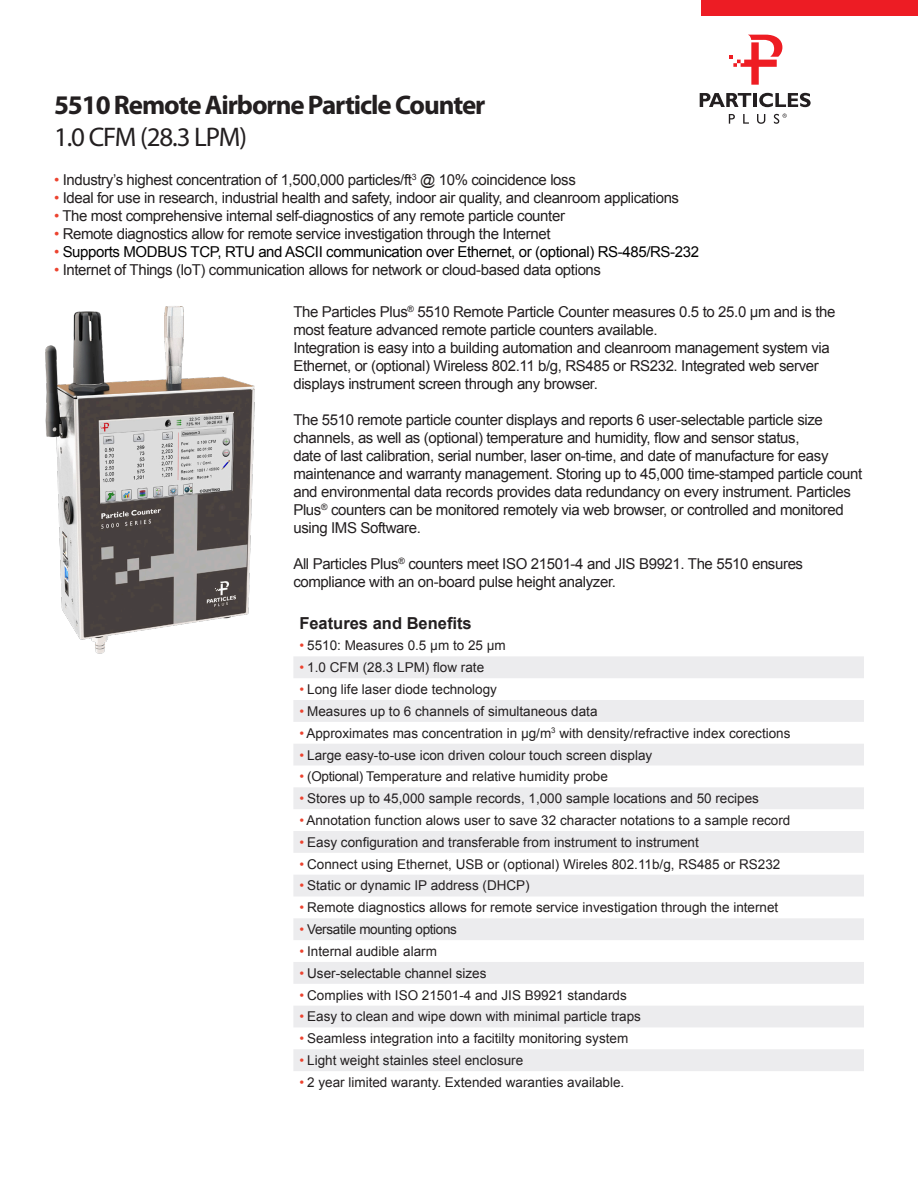
<style>
.page{position:relative;width:918px;height:1188px;background:#fff}
.page>*{position:absolute;margin:0;border:0;box-sizing:border-box;transform-origin:0 0}
.t1{font:700 27px "Myriad Pro";letter-spacing:-.04em;color:#231f20}
.t2{font:27px "Myriad Pro";letter-spacing:-.04em;color:#231f20}
.t3{font:700 16.5px "Arial";color:#231f20}
.t4{font:15px/18px "Arial";letter-spacing:-.025em;color:#231f20}
.t5{font:15px "Arial";letter-spacing:-.025em;color:#000}
.t6{font:13.5px "Arial";color:#231f20}
.t7{font:13.5px "Arial";letter-spacing:-.025em;color:#231f20}
.s1{color:#ec432f}
</style>
<div class="page">
<svg style="left:729px;top:35px;width:53px;height:50px"></svg>
<svg style="left:729px;top:114px;width:6px;height:10px"></svg>
<svg style="left:743px;top:114px;width:6px;height:10px"></svg>
<svg style="left:757px;top:114px;width:8px;height:10px"></svg>
<svg style="left:774px;top:114px;width:13px;height:10px"></svg>
<svg style="left:700px;top:93px;width:51px;height:14px"></svg>
<hr style="left:753px;top:93px;width:4px;height:14px;background:#231f20">
<svg style="left:759px;top:93px;width:52px;height:14px"></svg>
<div style="left:701px;top:0;width:217px;height:15px;background:#ed1c24"></div>
<svg style="left:293px;top:656px;width:571px;height:415px;fill:#ececee"></svg>
<img style="left:45px;top:306px;width:210px;height:348px">
<p class="t1" style="left:54px;top:87px;width:433px">5510 Remote Airborne Particle Counter</p>
<p class="t2" style="left:54px;top:120px;width:195px">1.0 CFM (28.3 LPM)</p>
<p class="t4" style="left:54px;top:171px;width:523px"><span class="s1">•</span> Industry’s highest concentration of 1,500,000 particles/ft<sup>3</sup> @ 10% coincidence loss</p>
<p class="t4" style="left:54px;top:189px;width:627px"><span class="s1">•</span> Ideal for use in research, industrial health and safety, indoor air quality, and cleanroom applications</p>
<p class="t4" style="left:54px;top:207px;width:513px"><span class="s1">•</span> The most comprehensive internal self-diagnostics of any remote particle counter</p>
<p class="t4" style="left:54px;top:225px;width:498px"><span class="s1">•</span> Remote diagnostics allow for remote service investigation through the Internet</p>
<p class="t5" style="left:54px;top:242px;width:647px"><span class="s1">•</span> Supports MODBUS TCP, RTU and ASCII communication over Ethernet, or (optional) RS-485/RS-232</p>
<p class="t4" style="left:54px;top:261px;width:549px"><span class="s1">•</span> Internet of Things (loT) communication allows for network or cloud-based data options</p>
<p class="t4" style="left:293px;top:302px;width:544px">The Particles Plus<sup>®</sup> 5510 Remote Particle Counter measures 0.5 to 25.0 μm and is the most feature advanced remote particle counters available.</p>
<p class="t4" style="left:293px;top:338px;width:538px">Integration is easy into a building automation and cleanroom management system via<br>Ethernet, or (optional) Wireless 802.11 b/g, RS485 or RS232. Integrated web server displays instrument screen through any browser.</p>
<p class="t4" style="left:293px;top:410px;width:570px">The 5510 remote particle counter displays and reports 6 user-selectable particle size channels, as well as (optional) temperature and humidity, flow and sensor status,<br>date of last calibration, serial number, laser on-time, and date of manufacture for easy maintenance and warranty management. Storing up to 45,000 time-stamped particle count and environmental data records provides data redundancy on every instrument. Particles Plus<sup>®</sup> counters can be monitored remotely via web browser, or controlled and monitored using IMS Software.</p>
<p class="t4" style="left:293px;top:554px;width:511px">All Particles Plus<sup>®</sup> counters meet ISO 21501-4 and JIS B9921. The 5510 ensures compliance with an on-board pulse height analyzer.</p>
<p class="t3" style="left:299px;top:612px;width:174px">Features and Benefits</p>
<p class="t6" style="left:299px;top:637px;width:208px"><span class="s1">•</span> 5510: Measures 0.5 μm to 25 μm</p>
<p class="t6" style="left:299px;top:659px;width:186px"><span class="s1">•</span> 1.0 CFM (28.3 LPM) flow rate</p>
<p class="t6" style="left:299px;top:680px;width:199px"><span class="s1">•</span> Long life laser diode technology</p>
<p class="t6" style="left:299px;top:702px;width:300px"><span class="s1">•</span> Measures up to 6 channels of simultaneous data</p>
<p class="t6" style="left:299px;top:724px;width:493px"><span class="s1">•</span> Approximates mas concentration in μg/m<sup>3</sup> with density/refractive index corections</p>
<p class="t6" style="left:299px;top:746px;width:354px"><span class="s1">•</span> Large easy-to-use icon driven colour touch screen display</p>
<p class="t6" style="left:299px;top:768px;width:310px"><span class="s1">•</span> (Optional) Temperature and relative humidity probe</p>
<p class="t6" style="left:299px;top:790px;width:461px"><span class="s1">•</span> Stores up to 45,000 sample records, 1,000 sample locations and 50 recipes</p>
<p class="t6" style="left:299px;top:811px;width:493px"><span class="s1">•</span> Annotation function alows user to save 32 character notations to a sample record</p>
<p class="t6" style="left:299px;top:833px;width:401px"><span class="s1">•</span> Easy configuration and transferable from instrument to instrument</p>
<p class="t6" style="left:299px;top:855px;width:483px"><span class="s1">•</span> Connect using Ethernet, USB or (optional) Wireles 802.11b/g, RS485 or RS232</p>
<p class="t6" style="left:299px;top:877px;width:232px"><span class="s1">•</span> Static or dynamic IP address (DHCP)</p>
<p class="t6" style="left:299px;top:899px;width:481px"><span class="s1">•</span> Remote diagnostics allows for remote service investigation through the internet</p>
<p class="t7" style="left:299px;top:921px;width:159px"><span class="s1">•</span> Versatile mounting options</p>
<p class="t6" style="left:299px;top:942px;width:139px"><span class="s1">•</span> Internal audible alarm</p>
<p class="t6" style="left:299px;top:964px;width:189px"><span class="s1">•</span> User-selectable channel sizes</p>
<p class="t6" style="left:299px;top:986px;width:329px"><span class="s1">•</span> Complies with ISO 21501-4 and JIS B9921 standards</p>
<p class="t6" style="left:299px;top:1008px;width:343px"><span class="s1">•</span> Easy to clean and wipe down with minimal particle traps</p>
<p class="t6" style="left:299px;top:1030px;width:330px"><span class="s1">•</span> Seamless integration into a facitilty monitoring system</p>
<p class="t6" style="left:299px;top:1052px;width:225px"><span class="s1">•</span> Light weight stainles steel enclosure</p>
<p class="t6" style="left:299px;top:1073px;width:326px"><span class="s1">•</span> 2 year limited waranty. Extended waranties available.</p>
</div>
